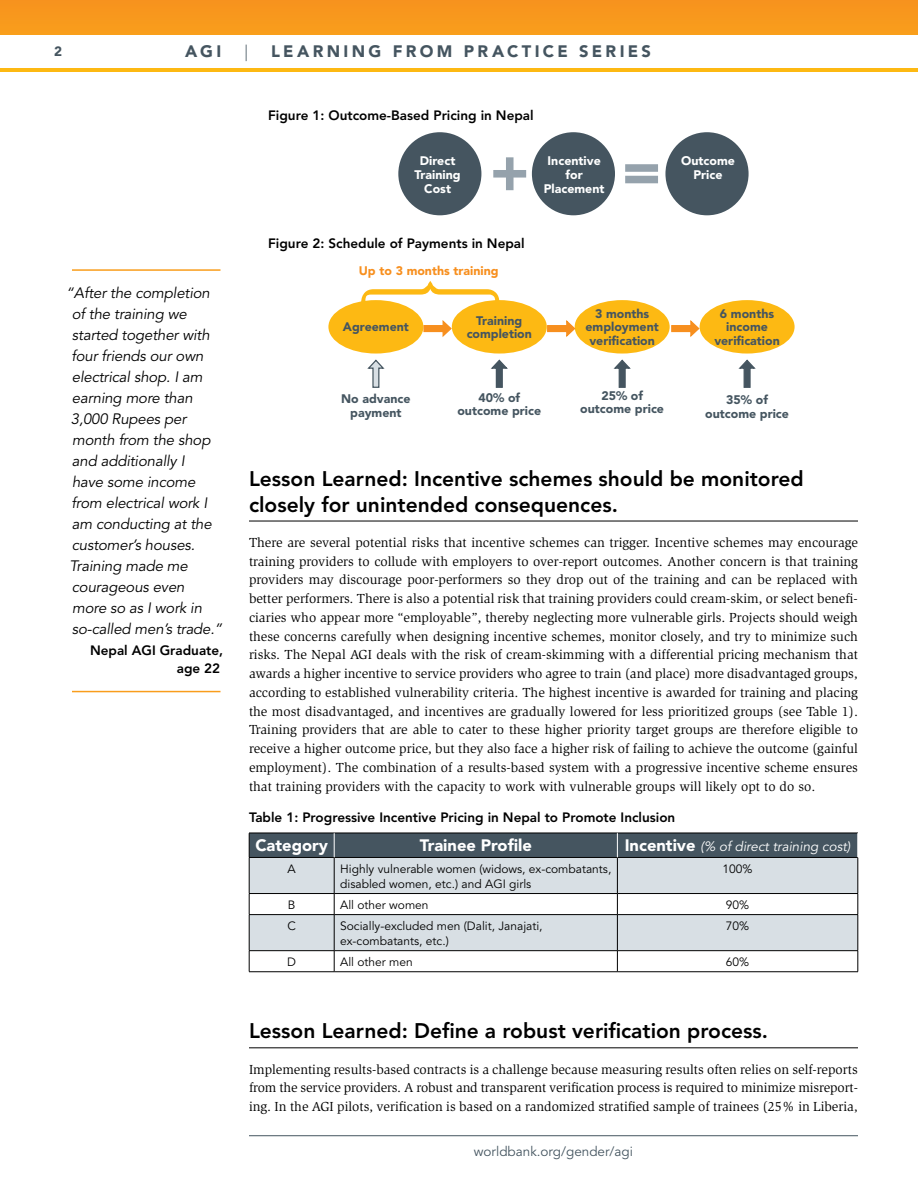
<style>
.page{position:relative;width:918px;height:1188px;background:#fff}
.page>*{position:absolute;margin:0;border:0;box-sizing:border-box;transform-origin:0 0}
.t1{font:800 21px/25.2px "Avenir LT Std";color:#000}
.t2{font:900 16.5px "Avenir LT Std";letter-spacing:.2em;color:#455560}
.t3{font:900 16.5px "Avenir LT Std";color:#fff}
.t4{font:300 16.5px "Avenir LT Std";color:#455560}
.t5{font:italic 15px/21px "Avenir LT Std";letter-spacing:-.01em;color:#000}
.t6{font:13.5px/18.8px "Slimbach Std";color:#000;text-align:justify}
.t7{font:800 13.5px/18px "Avenir LT Std";color:#000;text-align:right}
.t8{font:italic 13.5px "Avenir LT Std";color:#fff}
.t9{font:13.5px "Avenir LT Std";color:#455560}
.t10{font:900 13.5px "Avenir LT Std";color:#455560}
.t11{font:900 12.3px/13.6px "Avenir LT Std";color:#455560;text-align:center}
.t12{font:900 12.3px/13.6px "Avenir LT Std";color:#fff;text-align:center}
.t13{font:900 12.3px "Avenir LT Std";color:#f78f1e}
.t14{font:12px/15px "Avenir LT Std";color:#000}
.s1{font-weight:900;font-style:normal;font-size:16.5px}
</style>
<div class="page">
<svg style="left:0;top:0;width:918px;height:72px;background:#f89e21"></svg>
<div style="left:0;top:35px;width:918px;height:32px;background:#fff"></div>
<hr style="left:249px;top:1135px;width:609px;height:1px;background:#455560">
<hr style="left:249px;top:521px;width:609px;height:1px;background:#000">
<hr style="left:249px;top:1047px;width:609px;height:1px;background:#000">
<hr style="left:72px;top:269px;width:148px;height:2px;background:#f99d1c">
<hr style="left:72px;top:691px;width:148px;height:1px;background:#f99d1c">
<div style="left:398px;top:132px;width:83px;height:83px;background:#455560;border-radius:50%"></div>
<div style="left:532px;top:132px;width:83px;height:83px;background:#455560;border-radius:50%"></div>
<div style="left:665px;top:132px;width:84px;height:83px;background:#455560;border-radius:50%"></div>
<svg style="left:493px;top:157px;width:33px;height:33px"></svg>
<svg style="left:625px;top:164px;width:33px;height:19px"></svg>
<div style="left:328px;top:300px;width:95px;height:54px;background:#fdb913;border-radius:50%"></div>
<div style="left:452px;top:300px;width:95px;height:54px;background:#fdb913;border-radius:50%"></div>
<div style="left:575px;top:300px;width:95px;height:54px;background:#fdb913;border-radius:50%"></div>
<div style="left:700px;top:300px;width:95px;height:54px;background:#fdb913;border-radius:50%"></div>
<svg style="left:423px;top:320px;width:30px;height:17px"></svg>
<svg style="left:367px;top:359px;width:18px;height:29px"></svg>
<svg style="left:490px;top:359px;width:18px;height:29px"></svg>
<svg style="left:613px;top:359px;width:18px;height:29px"></svg>
<svg style="left:738px;top:359px;width:18px;height:29px"></svg>
<svg style="left:546px;top:320px;width:30px;height:17px"></svg>
<svg style="left:671px;top:320px;width:30px;height:17px"></svg>
<svg style="left:361px;top:281px;width:138px;height:25px"></svg>
<div style="left:250px;top:858px;width:608px;height:35px;background:#d8dfe4"></div>
<svg style="left:250px;top:894px;width:608px;height:77px"></svg>
<hr style="left:249px;top:857px;width:85px;height:1px;background:#000">
<hr style="left:249px;top:858px;width:1px;height:35px;background:#000">
<hr style="left:334px;top:857px;width:283px;height:1px;background:#000">
<hr style="left:334px;top:858px;width:1px;height:35px;background:#000">
<hr style="left:617px;top:857px;width:241px;height:1px;background:#000">
<hr style="left:617px;top:858px;width:1px;height:35px;background:#000">
<hr style="left:858px;top:858px;width:1px;height:35px;background:#000">
<hr style="left:249px;top:893px;width:85px;height:1px;background:#000">
<svg style="left:249px;top:894px;width:1px;height:20px"></svg>
<hr style="left:334px;top:893px;width:283px;height:1px;background:#000">
<svg style="left:334px;top:894px;width:1px;height:20px"></svg>
<hr style="left:617px;top:893px;width:241px;height:1px;background:#000">
<svg style="left:617px;top:894px;width:1px;height:20px"></svg>
<svg style="left:858px;top:894px;width:1px;height:20px"></svg>
<hr style="left:249px;top:914px;width:85px;height:1px;background:#000">
<hr style="left:249px;top:915px;width:1px;height:35px;background:#000">
<hr style="left:334px;top:914px;width:283px;height:1px;background:#000">
<hr style="left:334px;top:915px;width:1px;height:35px;background:#000">
<hr style="left:617px;top:914px;width:241px;height:1px;background:#000">
<hr style="left:617px;top:915px;width:1px;height:35px;background:#000">
<hr style="left:858px;top:915px;width:1px;height:35px;background:#000">
<hr style="left:249px;top:950px;width:85px;height:1px;background:#000">
<svg style="left:249px;top:951px;width:1px;height:20px"></svg>
<hr style="left:334px;top:950px;width:283px;height:1px;background:#000">
<svg style="left:334px;top:951px;width:1px;height:20px"></svg>
<hr style="left:617px;top:950px;width:241px;height:1px;background:#000">
<svg style="left:617px;top:951px;width:1px;height:20px"></svg>
<svg style="left:858px;top:951px;width:1px;height:21px"></svg>
<hr style="left:249px;top:971px;width:85px;height:1px;background:#000">
<hr style="left:334px;top:971px;width:283px;height:1px;background:#000">
<hr style="left:617px;top:971px;width:241px;height:1px;background:#000">
<div style="left:249px;top:833px;width:609px;height:24px;background:#455560"></div>
<p class="t10" style="left:54px;top:44px;width:9px">2</p>
<p class="t2" style="left:185px;top:42px;width:38px">AGI</p>
<p class="t4" style="left:244px;top:42px;width:5px">|</p>
<p class="t2" style="left:271px;top:42px;width:380px">Learni ng From Practi ce Seri es</p>
<p class="t7" style="left:268px;top:107px;width:267px">Figure 1: Outcome-Based Pricing in Nepal</p>
<p class="t12" style="left:415px;top:154px;width:48px">Direct<br>Training<br>Cost</p>
<p class="t12" style="left:544px;top:154px;width:62px">Incentive for<br>Placement</p>
<p class="t12" style="left:681px;top:154px;width:55px">Outcome<br>Price</p>
<p class="t7" style="left:268px;top:234px;width:258px">Figure 2: Schedule of Payments in Nepal</p>
<p class="t5" style="left:66px;top:283px;width:158px">“After the completion of the training we started together with four friends our own electrical shop. I am earning more than<br>3,000 Rupees per month from the shop and additionally I<br>have some income from electrical work I am conducting at the customer’s houses.<br>Training made me courageous even<br>more so as I work in so-called men’s trade.”</p>
<p class="t7" style="left:90px;top:641px;width:135px">Nepal AGI Graduate, age 22</p>
<p class="t13" style="left:359px;top:263px;width:141px">Up to 3 months training</p>
<p class="t11" style="left:343px;top:320px;width:67px">Agreement</p>
<p class="t11" style="left:341px;top:392px;width:71px">No advance payment</p>
<p class="t11" style="left:467px;top:314px;width:67px">Training completion</p>
<p class="t11" style="left:457px;top:391px;width:85px">40% of outcome price</p>
<p class="t11" style="left:586px;top:307px;width:75px">3 months employment verification</p>
<p class="t11" style="left:580px;top:388px;width:85px">25% of outcome price</p>
<p class="t11" style="left:714px;top:307px;width:67px">6 months income verification</p>
<p class="t11" style="left:705px;top:393px;width:85px">35% of outcome price</p>
<h1 class="t1" style="left:249px;top:467px;width:556px">Lesson Learned: Incentive schemes should be monitored closely for unintended consequences.</h1>
<p class="t6" style="left:249px;top:533px;width:611px">There are several potential risks that incentive schemes can trigger. Incentive schemes may encourage training providers to collude with employers to over-report outcomes. Another concern is that training providers may discourage poor-performers so they drop out of the training and can be replaced with better performers. There is also a potential risk that training providers could cream-skim, or select benefi&shy;ciaries who appear more “employable”, thereby neglecting more vulnerable girls. Projects should weigh these concerns carefully when designing incentive schemes, monitor closely, and try to minimize such risks. The Nepal AGI deals with the risk of cream-skimming with a differential pricing mechanism that awards a higher incentive to service providers who agree to train (and place) more disadvantaged groups, according to established vulnerability criteria. The highest incentive is awarded for training and placing the most disadvantaged, and incentives are gradually lowered for less prioritized groups (see Table 1).<br>Training providers that are able to cater to these higher priority target groups are therefore eligible to receive a higher outcome price, but they also face a higher risk of failing to achieve the outcome (gainful employment). The combination of a results-based system with a progressive incentive scheme ensures that training providers with the capacity to work with vulnerable groups will likely opt to do so.</p>
<p class="t7" style="left:249px;top:808px;width:428px">Table 1: Progressive Incentive Pricing in Nepal to Promote Inclusion</p>
<p class="t3" style="left:255px;top:836px;width:74px">Category</p>
<p class="t3" style="left:420px;top:836px;width:114px">Trainee Profile</p>
<p class="t8" style="left:625px;top:839px;width:227px"><span class="s1">Incentive</span> (% of direct training cost)</p>
<p class="t14" style="left:288px;top:861px;width:10px">A</p>
<p class="t14" style="left:340px;top:861px;width:273px">Highly vulnerable women (widows, ex-combatants, disabled women, etc.) and AGI girls</p>
<p class="t14" style="left:723px;top:861px;width:32px">100%</p>
<p class="t14" style="left:288px;top:897px;width:9px">B</p>
<p class="t14" style="left:340px;top:897px;width:90px">All other women</p>
<p class="t14" style="left:726px;top:897px;width:25px">90%</p>
<p class="t14" style="left:287px;top:918px;width:10px">C</p>
<p class="t14" style="left:340px;top:918px;width:204px">Socially-excluded men (Dalit, Janajati, ex-combatants, etc.)</p>
<p class="t14" style="left:726px;top:918px;width:25px">70%</p>
<p class="t14" style="left:287px;top:954px;width:10px">D</p>
<p class="t14" style="left:340px;top:954px;width:74px">All other men</p>
<p class="t14" style="left:726px;top:954px;width:25px">60%</p>
<h1 class="t1" style="left:249px;top:1019px;width:521px">Lesson Learned: Define a robust verification process.</h1>
<p class="t6" style="left:249px;top:1060px;width:610px">Implementing results-based contracts is a challenge because measuring results often relies on self-reports from the service providers. A robust and transparent verification process is required to minimize misreport&shy;ing. In the AGI pilots, verification is based on a randomized stratified sample of trainees (25% in Liberia,</p>
<p class="t9" style="left:474px;top:1143px;width:161px">worldbank.org/gender/agi</p>
</div>
